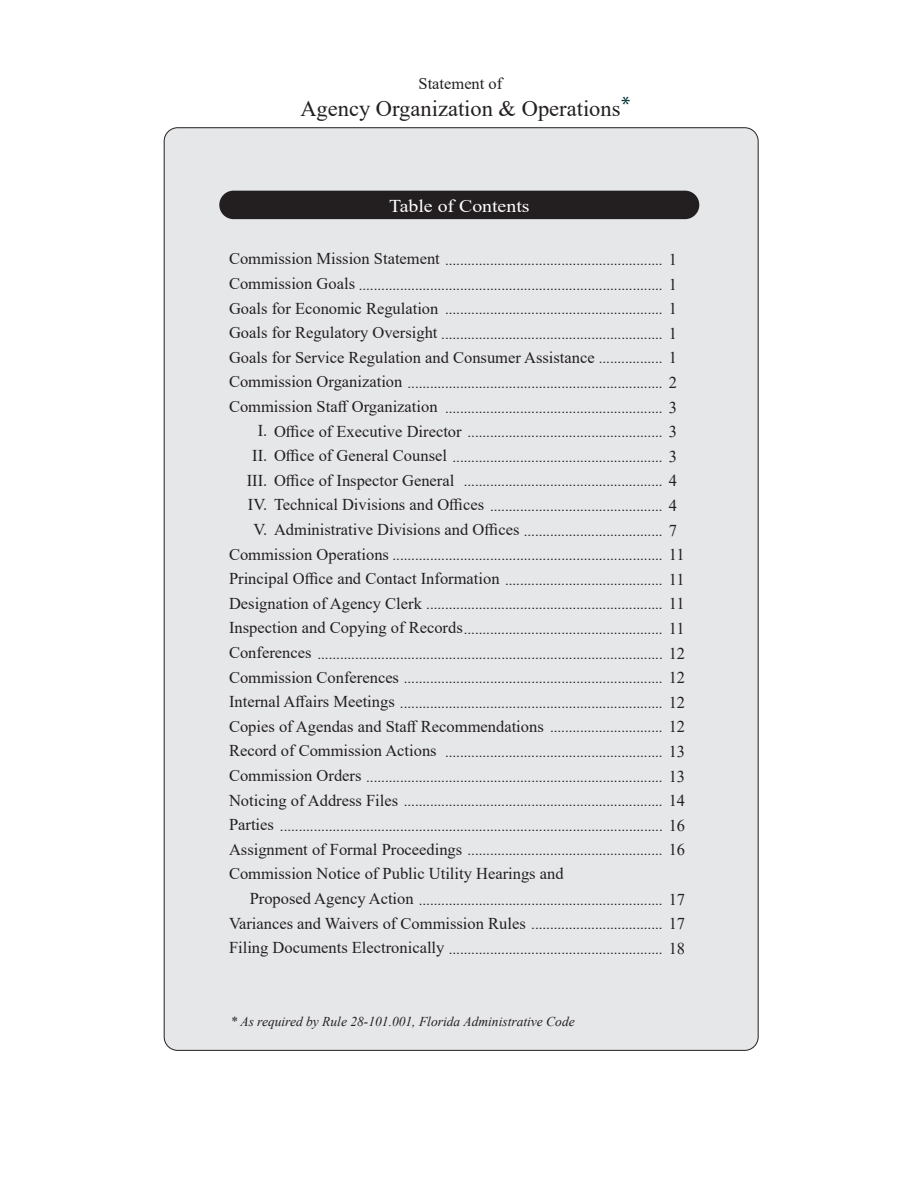
<style>
.page{position:relative;width:918px;height:1188px;background:#fff}
.page>*{position:absolute;margin:0;border:0;box-sizing:border-box;transform-origin:0 0}
.Headline{font:22.5px "Times New Roman";color:#231f20}
.t1{font:22.5px "Myriad Pro";color:#033}
.Subhead_1{font:18px "Times New Roman";color:#fff;scale:1.1 1}
.Body_text{font:16.5px "Times New Roman";color:#231f20}
.Headline-2{font:16.5px "Times New Roman";color:#231f20}
.Headline-3{font:13.5px "Arial";color:#231f20}
.Body_text-2{font:italic 13.5px "Times New Roman";color:#231f20}
</style>
<div class="page">
<div style="left:164px;top:128px;width:594px;height:922px;background:#e6e7e9;border-radius:14px"></div>
<div style="left:220px;top:191px;width:479px;height:27px;background:#231f20;border-radius:14px"></div>
<div style="left:219px;top:191px;width:480px;height:28px;border:2px solid #231f20;border-radius:14px"></div>
<p class="Headline-2" style="left:418px;top:71px;width:85px">Statement of</p>
<p class="Headline" style="left:300px;top:92px;width:322px">Agency Organization &amp; Operations</p>
<p class="t1" style="left:621px;top:90px;width:11px">*</p>
<p class="Subhead_1" style="left:389px;top:193px;width:129px">Table of Contents</p>
<p class="Body_text" style="left:229px;top:247px;width:212px">Commission Mission Statement</p>
<p class="Body_text" style="left:229px;top:272px;width:128px">Commission Goals</p>
<p class="Body_text" style="left:229px;top:296px;width:211px">Goals for Economic Regulation</p>
<p class="Body_text" style="left:229px;top:321px;width:210px">Goals for Regulatory Oversight</p>
<p class="Body_text" style="left:229px;top:346px;width:367px">Goals for Service Regulation and Consumer Assistance</p>
<p class="Body_text" style="left:229px;top:370px;width:175px">Commission Organization</p>
<p class="Body_text" style="left:229px;top:395px;width:210px">Commission Staff Organization</p>
<p class="Body_text" style="left:258px;top:419px;width:205px">I. Office of Executive Director</p>
<p class="Body_text" style="left:252px;top:444px;width:196px">II. Office of General Counsel</p>
<p class="Body_text" style="left:247px;top:469px;width:209px">III. Office of Inspector General</p>
<p class="Body_text" style="left:248px;top:493px;width:238px">IV. Technical Divisions and Offices</p>
<p class="Body_text" style="left:253px;top:518px;width:268px">V. Administrative Divisions and Offices</p>
<p class="Body_text" style="left:229px;top:542px;width:161px">Commission Operations</p>
<p class="Body_text" style="left:229px;top:567px;width:272px">Principal Office and Contact Information</p>
<p class="Body_text" style="left:229px;top:592px;width:194px">Designation of Agency Clerk</p>
<p class="Body_text" style="left:229px;top:616px;width:235px">Inspection and Copying of Records</p>
<p class="Body_text" style="left:229px;top:641px;width:84px">Conferences</p>
<p class="Body_text" style="left:229px;top:665px;width:172px">Commission Conferences</p>
<p class="Body_text" style="left:229px;top:690px;width:167px">Internal Affairs Meetings</p>
<p class="Body_text" style="left:229px;top:715px;width:316px">Copies of Agendas and Staff Recommendations</p>
<p class="Body_text" style="left:229px;top:739px;width:209px">Record of Commission Actions</p>
<p class="Body_text" style="left:229px;top:764px;width:134px">Commission Orders</p>
<p class="Body_text" style="left:229px;top:788px;width:171px">Noticing of Address Files</p>
<p class="Body_text" style="left:229px;top:813px;width:46px">Parties</p>
<p class="Body_text" style="left:229px;top:838px;width:235px">Assignment of Formal Proceedings</p>
<p class="Body_text" style="left:229px;top:862px;width:336px">Commission Notice of Public Utility Hearings and</p>
<p class="Body_text" style="left:250px;top:887px;width:166px">Proposed Agency Action</p>
<p class="Body_text" style="left:229px;top:911px;width:298px">Variances and Waivers of Commission Rules</p>
<p class="Body_text" style="left:229px;top:936px;width:217px">Filing Documents Electronically</p>
<p class="Body_text" style="left:669px;top:248px;width:10px">1</p>
<p class="Body_text" style="left:669px;top:273px;width:10px">1</p>
<p class="Body_text" style="left:669px;top:297px;width:10px">1</p>
<p class="Body_text" style="left:669px;top:322px;width:10px">1</p>
<p class="Body_text" style="left:669px;top:346px;width:10px">1</p>
<p class="Body_text" style="left:669px;top:371px;width:10px">2</p>
<p class="Body_text" style="left:669px;top:396px;width:10px">3</p>
<p class="Body_text" style="left:669px;top:420px;width:10px">3</p>
<p class="Body_text" style="left:669px;top:445px;width:10px">3</p>
<p class="Body_text" style="left:669px;top:469px;width:10px">4</p>
<p class="Body_text" style="left:669px;top:494px;width:10px">4</p>
<p class="Body_text" style="left:669px;top:519px;width:10px">7</p>
<p class="Body_text" style="left:669px;top:543px;width:17px">11</p>
<p class="Body_text" style="left:669px;top:568px;width:17px">11</p>
<p class="Body_text" style="left:669px;top:592px;width:17px">11</p>
<p class="Body_text" style="left:669px;top:617px;width:17px">11</p>
<p class="Body_text" style="left:669px;top:642px;width:18px">12</p>
<p class="Body_text" style="left:669px;top:666px;width:18px">12</p>
<p class="Body_text" style="left:669px;top:691px;width:18px">12</p>
<p class="Body_text" style="left:669px;top:715px;width:18px">12</p>
<p class="Body_text" style="left:669px;top:740px;width:18px">13</p>
<p class="Body_text" style="left:669px;top:765px;width:18px">13</p>
<p class="Body_text" style="left:669px;top:789px;width:18px">14</p>
<p class="Body_text" style="left:669px;top:814px;width:18px">16</p>
<p class="Body_text" style="left:669px;top:838px;width:18px">16</p>
<p class="Body_text" style="left:669px;top:888px;width:18px">17</p>
<p class="Body_text" style="left:669px;top:912px;width:18px">17</p>
<p class="Body_text" style="left:669px;top:937px;width:18px">18</p>
<p class="Headline-3" style="left:445px;top:251px;width:219px">..........................................................</p>
<p class="Headline-3" style="left:359px;top:276px;width:305px">.................................................................................</p>
<p class="Headline-3" style="left:445px;top:300px;width:219px">..........................................................</p>
<p class="Headline-3" style="left:441px;top:325px;width:223px">...........................................................</p>
<p class="Headline-3" style="left:599px;top:349px;width:65px">.................</p>
<p class="Headline-3" style="left:408px;top:374px;width:257px">....................................................................</p>
<p class="Headline-3" style="left:445px;top:399px;width:219px">..........................................................</p>
<p class="Headline-3" style="left:468px;top:423px;width:197px">....................................................</p>
<p class="Headline-3" style="left:453px;top:448px;width:212px">........................................................</p>
<p class="Headline-3" style="left:464px;top:472px;width:200px">.....................................................</p>
<p class="Headline-3" style="left:490px;top:497px;width:174px">..............................................</p>
<p class="Headline-3" style="left:524px;top:522px;width:140px">.....................................</p>
<p class="Headline-3" style="left:392px;top:546px;width:272px">........................................................................</p>
<p class="Headline-3" style="left:505px;top:571px;width:159px">..........................................</p>
<p class="Headline-3" style="left:426px;top:595px;width:238px">...............................................................</p>
<p class="Headline-3" style="left:464px;top:620px;width:200px">.....................................................</p>
<p class="Headline-3" style="left:317px;top:645px;width:347px">............................................................................................</p>
<p class="Headline-3" style="left:404px;top:669px;width:260px">.....................................................................</p>
<p class="Headline-3" style="left:400px;top:694px;width:264px">......................................................................</p>
<p class="Headline-3" style="left:550px;top:718px;width:114px">..............................</p>
<p class="Headline-3" style="left:445px;top:743px;width:219px">..........................................................</p>
<p class="Headline-3" style="left:366px;top:768px;width:298px">...............................................................................</p>
<p class="Headline-3" style="left:404px;top:792px;width:260px">.....................................................................</p>
<p class="Headline-3" style="left:280px;top:817px;width:384px">......................................................................................................</p>
<p class="Headline-3" style="left:468px;top:841px;width:197px">....................................................</p>
<p class="Headline-3" style="left:419px;top:891px;width:245px">.................................................................</p>
<p class="Headline-3" style="left:531px;top:915px;width:133px">...................................</p>
<p class="Headline-3" style="left:449px;top:940px;width:215px">.........................................................</p>
<p class="Body_text-2" style="left:231px;top:1012px;width:346px">* As required by Rule 28-101.001, Florida Administrative Code</p>
</div>
